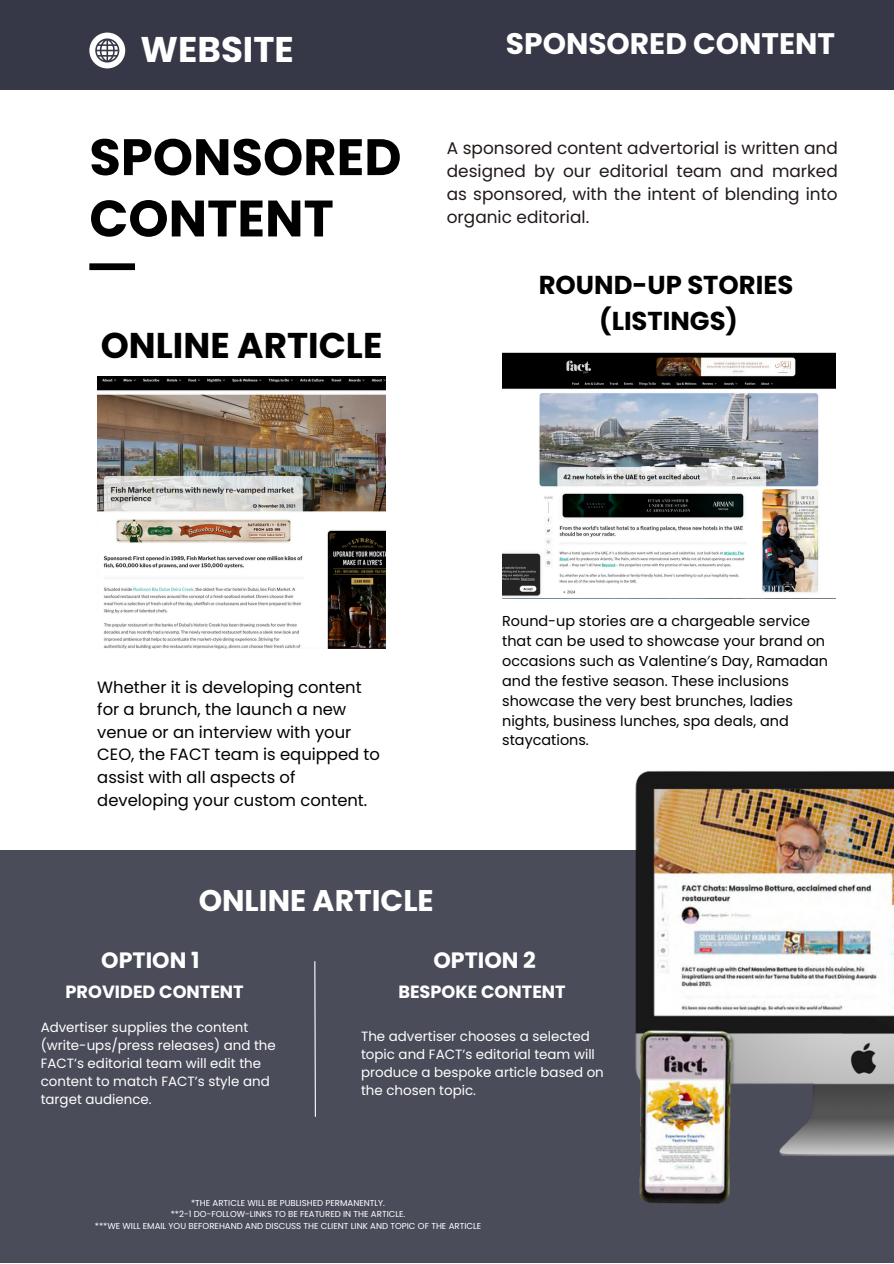
<style>
.page{position:relative;width:894px;height:1264px;background:#fff}
.page>*{position:absolute;margin:0;border:0;box-sizing:border-box;transform-origin:0 0}
.t1{font:700 51.15px/61.3px "Poppins";color:#000}
.t2{font:700 35.7px "Poppins";color:#000}
.t3{font:700 35.7px "Poppins";color:#fff}
.t4{font:700 29.85px "Poppins";color:#fff}
.t5{font:700 29.7px "Poppins";color:#fff}
.t6{font:700 25.8px/36px "Poppins";color:#000;text-align:center}
.t7{font:700 22.2px "Poppins";color:#fff}
.t8{font:700 17.7px "Poppins";color:#fff}
.t9{font:16.95px/23px "Poppins";color:#201917;text-align:justify}
.t10{font:16.35px/22.5px "Poppins";color:#000}
.t11{font:14.4px/19.8px "Poppins";color:#000}
.t12{font:13.35px/17.9px "Poppins";color:#fff}
.t13{font:8.55px "Poppins";color:#fff}
.s1{font-family:"Noto Sans"}
</style>
<div class="page">
<img style="left:97px;top:376px;width:288px;height:272px">
<img style="left:502px;top:352px;width:333px;height:245px">
<div style="left:89px;top:263px;width:46px;height:7px;background:#000"></div>
<div style="left:0;top:0;width:893px;height:89px;background:#363848"></div>
<svg style="left:89px;top:33px;width:36px;height:35px"></svg>
<div style="left:0;top:850px;width:893px;height:413px;background:#4a4c5a"></div>
<img style="left:635px;top:771px;width:258px;height:433px">
<svg style="left:314px;top:961px;width:2px;height:156px"></svg>
<h1 class="t3" style="left:140px;top:24px;width:155px">WEBSITE</h1>
<p class="t5" style="left:505px;top:22px;width:330px">SPONSORED CONTENT</p>
<h3 class="t1" style="left:89px;top:126px;width:313px">SPONSORED<br>CONTENT</h3>
<p class="t2" style="left:101px;top:321px;width:283px">ONLINE ARTICLE</p>
<h4 class="t9" style="left:446px;top:137px;width:392px">A sponsored content advertorial is written and designed by our editorial team and marked as sponsored, with the intent of blending into organic editorial.</h4>
<h2 class="t6" style="left:538px;top:267px;width:256px">ROUND-UP STORIES (LISTINGS)</h2>
<h2 class="t10" style="left:97px;top:675px;width:284px">Whether it is developing content for a brunch, the launch a new venue or an interview with your<br>CEO, the FACT team is equipped to assist with all aspects of developing your custom content.</h2>
<p class="t4" style="left:199px;top:879px;width:236px">ONLINE ARTICLE</p>
<p class="t11" style="left:502px;top:611px;width:327px">Round-up stories are a chargeable service that can be used to showcase your brand on occasions such as Valentine<span class="s1">′</span>s Day, Ramadan and the festive season. These inclusions showcase the very best brunches, ladies nights, business lunches, spa deals, and staycations.</p>
<p class="t7" style="left:433px;top:944px;width:104px">OPTION 2</p>
<h3 class="t7" style="left:101px;top:944px;width:100px">OPTION 1</h3>
<h5 class="t8" style="left:65px;top:979px;width:180px">PROVIDED CONTENT</h5>
<h6 class="t8" style="left:398px;top:979px;width:169px">BESPOKE CONTENT</h6>
<p class="t12" style="left:41px;top:1018px;width:236px">Advertiser supplies the content (write-ups/press releases) and the<br>FACT’s editorial team will edit the</p>
<h5 class="t12" style="left:41px;top:1072px;width:230px">content to match FACT’s style and target audience.</h5>
<h6 class="t12" style="left:361px;top:1027px;width:244px">The advertiser chooses a selected topic and FACT’s editorial team will produce a bespoke article based on the chosen topic.</h6>
<p class="t13" style="left:191px;top:1196px;width:195px">*THE ARTICLE WILL BE PUBLISHED PERMANENTLY.</p>
<p class="t13" style="left:171px;top:1208px;width:236px">**2-1 DO-FOLLOW-LINKS TO BE FEATURED IN THE ARTICLE.</p>
<p class="t13" style="left:95px;top:1219px;width:388px">***WE WILL EMAIL YOU BEFOREHAND AND DISCUSS THE CLIENT LINK AND TOPIC OF THE ARTICLE</p>
</div>
